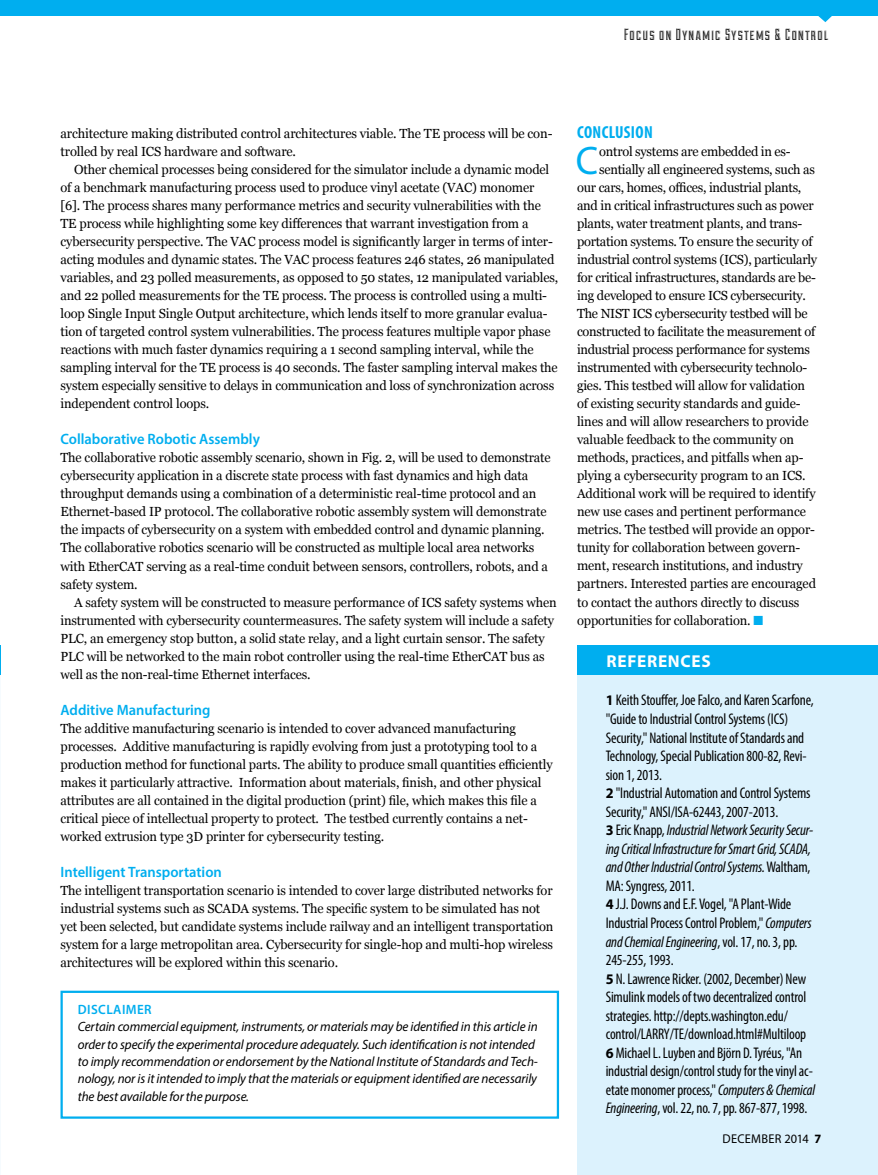
<style>
.page{position:relative;width:878px;height:1175px;background:#fff}
.page>*{position:absolute;margin:0;border:0;box-sizing:border-box;transform-origin:0 0}
.t1{font:39.9px "Myriad Pro";color:#00aeef}
.t2{font:700 condensed 17.4px "Myriad Pro";letter-spacing:.02em;color:#00aeef}
.t3{font:700 17.25px "Myriad Pro";letter-spacing:.04em;color:#fff}
.t4{font:16.5px "Duke";letter-spacing:.065em;color:#000}
.t5{font:condensed 15.45px/18.6px "Myriad Pro";letter-spacing:-.01em;color:#000}
.t6{font:600 15px "Myriad Pro";color:#00aeef}
.t7{font:italic 13.5px/17.4px "Myriad Pro";letter-spacing:-.01em;color:#000}
.t8{font:600 13.5px "Myriad Pro";letter-spacing:.03em;color:#00aeef}
.t9{font:13.2px/18px "Georgia";letter-spacing:-.01em;color:#000}
.t10{font:12.75px "Myriad Pro";letter-spacing:.02em;color:#000}
.s1{color:#00aeef}
.s2{font-weight:700;font-stretch:normal;font-size:14.7px}
.s3{font-style:italic}
.s4{font-weight:700}
</style>
<div class="page">
<div style="left:577px;top:658px;width:301px;height:516px;background:#dcf2fd"></div>
<div style="left:60px;top:990px;width:499px;height:128px;border:2px solid #00aeef"></div>
<div style="left:0;top:0;width:878px;height:15px;background:#00aeef"></div>
<svg style="left:816px;top:15px;width:17px;height:7px"></svg>
<svg style="left:0;top:645px;width:1px;height:29px"></svg>
<div style="left:577px;top:645px;width:301px;height:29px;background:#00aeef"></div>
<p class="t4" style="left:624px;top:24px;width:206px">Focus on Dynamic Systems &amp; Control</p>
<p class="t9" style="left:60px;top:124px;width:493px">architecture making distributed control architectures viable. The TE process will be con&shy;trolled by real ICS hardware and software.</p>
<p class="t9" style="left:60px;top:160px;width:499px;text-indent:14px">Other chemical processes being considered for the simulator include a dynamic model of a benchmark manufacturing process used to produce vinyl acetate (VAC) monomer<br>[6]. The process shares many performance metrics and security vulnerabilities with the TE process while highlighting some key differences that warrant investigation from a cybersecurity perspective. The VAC process model is significantly larger in terms of inter&shy;acting modules and dynamic states. The VAC process features 246 states, 26 manipulated variables, and 23 polled measurements, as opposed to 50 states, 12 manipulated variables, and 22 polled measurements for the TE process. The process is controlled using a multi&shy;loop Single Input Single Output architecture, which lends itself to more granular evalua&shy;tion of targeted control system vulnerabilities. The process features multiple vapor phase reactions with much faster dynamics requiring a 1 second sampling interval, while the sampling interval for the TE process is 40 seconds. The faster sampling interval makes the system especially sensitive to delays in communication and loss of synchronization across independent control loops.</p>
<p class="t6" style="left:60px;top:430px;width:201px">Collaborative Robotic Assembly</p>
<p class="t9" style="left:60px;top:448px;width:491px">The collaborative robotic assembly scenario, shown in Fig. 2, will be used to demonstrate cybersecurity application in a discrete state process with fast dynamics and high data throughput demands using a combination of a deterministic real-time protocol and an Ethernet-based IP protocol. The collaborative robotic assembly system will demonstrate the impacts of cybersecurity on a system with embedded control and dynamic planning.<br>The collaborative robotics scenario will be constructed as multiple local area networks with EtherCAT serving as a real-time conduit between sensors, controllers, robots, and a safety system.</p>
<p class="t9" style="left:60px;top:592px;width:498px;text-indent:13px">A safety system will be constructed to measure performance of ICS safety systems when instrumented with cybersecurity countermeasures. The safety system will include a safety PLC, an emergency stop button, a solid state relay, and a light curtain sensor. The safety PLC will be networked to the main robot controller using the real-time EtherCAT bus as well as the non-real-time Ethernet interfaces.</p>
<p class="t6" style="left:60px;top:700px;width:152px">Additive Manufacturing</p>
<p class="t9" style="left:60px;top:718px;width:493px">The additive manufacturing scenario is intended to cover advanced manufacturing processes. Additive manufacturing is rapidly evolving from just a prototyping tool to a production method for functional parts. The ability to produce small quantities efficiently makes it particularly attractive. Information about materials, finish, and other physical attributes are all contained in the digital production (print) file, which makes this file a critical piece of intellectual property to protect. The testbed currently contains a net&shy;worked extrusion type 3D printer for cybersecurity testing.</p>
<p class="t6" style="left:60px;top:862px;width:163px">Intelligent Transportation</p>
<p class="t9" style="left:60px;top:880px;width:494px">The intelligent transportation scenario is intended to cover large distributed networks for industrial systems such as SCADA systems. The specific system to be simulated has not yet been selected, but candidate systems include railway and an intelligent transportation system for a large metropolitan area. Cybersecurity for single-hop and multi-hop wireless architectures will be explored within this scenario.</p>
<p class="t8" style="left:78px;top:1000px;width:75px">DISCLAIMER</p>
<p class="t7" style="left:78px;top:1017px;width:461px">Certain commercial equipment, instruments, or materials may be identified in this article in order to specify the experimental procedure adequately. Such identification is not intended to imply recommendation or endorsement by the National Institute of Standards and Tech&shy;nology, nor is it intended to imply that the materials or equipment identified are necessarily the best available for the purpose.</p>
<h2 class="t2" style="left:577px;top:122px;width:77px">CONCLUSION</h2>
<h1 class="t1" style="left:575px;top:136px;width:24px">C</h1>
<p class="t9" style="left:599px;top:142px;width:193px">ontrol systems are embedded in es-</p>
<p class="t9" style="left:599px;top:160px;width:217px">sentially all engineered systems, such as</p>
<p class="t9" style="left:577px;top:178px;width:226px">our cars, homes, offices, industrial plants,</p>
<p class="t9" style="left:577px;top:196px;width:238px">and in critical infrastructures such as power</p>
<p class="t9" style="left:577px;top:214px;width:227px">plants, water treatment plants, and trans-</p>
<p class="t9" style="left:577px;top:232px;width:237px">portation systems. To ensure the security of</p>
<p class="t9" style="left:577px;top:250px;width:241px">industrial control systems (ICS), particularly</p>
<p class="t9" style="left:577px;top:268px;width:240px">for critical infrastructures, standards are be-</p>
<p class="t9" style="left:577px;top:286px;width:230px">ing developed to ensure ICS cybersecurity.</p>
<p class="t9" style="left:577px;top:304px;width:232px">The NIST ICS cybersecurity testbed will be</p>
<p class="t9" style="left:577px;top:322px;width:240px">constructed to facilitate the measurement of</p>
<p class="t9" style="left:577px;top:340px;width:234px">industrial process performance for systems</p>
<p class="t9" style="left:577px;top:358px;width:231px">instrumented with cybersecurity technolo-</p>
<p class="t9" style="left:577px;top:376px;width:229px">gies. This testbed will allow for validation</p>
<p class="t9" style="left:577px;top:394px;width:225px">of existing security standards and guide-</p>
<p class="t9" style="left:577px;top:412px;width:233px">lines and will allow researchers to provide</p>
<p class="t9" style="left:577px;top:430px;width:218px">valuable feedback to the community on</p>
<p class="t9" style="left:577px;top:448px;width:228px">methods, practices, and pitfalls when ap-</p>
<p class="t9" style="left:577px;top:466px;width:230px">plying a cybersecurity program to an ICS.</p>
<p class="t9" style="left:577px;top:484px;width:240px">Additional work will be required to identify</p>
<p class="t9" style="left:577px;top:502px;width:230px">new use cases and pertinent performance</p>
<p class="t9" style="left:577px;top:520px;width:239px">metrics. The testbed will provide an oppor-</p>
<p class="t9" style="left:577px;top:538px;width:225px">tunity for collaboration between govern-</p>
<p class="t9" style="left:577px;top:556px;width:227px">ment, research institutions, and industry</p>
<p class="t9" style="left:577px;top:574px;width:240px">partners. Interested parties are encouraged</p>
<p class="t9" style="left:577px;top:592px;width:224px">to contact the authors directly to discuss</p>
<p class="t9" style="left:577px;top:610px;width:188px">opportunities for collaboration. <span class="s1">■</span></p>
<h3 class="t3" style="left:606px;top:650px;width:106px">REFERENCES</h3>
<p class="t5" style="left:605px;top:691px;width:211px"><span class="s2">1</span> Keith Stouffer, Joe Falco, and Karen Scarfone, "Guide to Industrial Control Systems (ICS)<br>Security," National Institute of Standards and Technology, Special Publication 800-82, Revi&shy;sion 1, 2013.<br><span class="s2">2</span> "Industrial Automation and Control Systems Security," ANSI/ISA-62443, 2007-2013.<br><span class="s2">3</span> Eric Knapp, <span class="s3">Industrial Network Security Secur&shy;ing Critical Infrastructure for Smart Grid, SCADA, and Other Industrial Control Systems.</span> Waltham, MA: Syngress, 2011.<br><span class="s2">4</span> J.J. Downs and E.F. Vogel, "A Plant-Wide Industrial Process Control Problem," <span class="s3">Computers and Chemical Engineering</span>, vol. 17, no. 3, pp.<br>245-255, 1993.<br><span class="s2">5</span> N. Lawrence Ricker. (2002, December) New Simulink models of two decentralized control strategies. http://depts.washington.edu/ control/LARRY/TE/download.html#Multiloop <span class="s2">6</span> Michael L. Luyben and Björn D. Tyréus, "An industrial design/control study for the vinyl ac&shy;etate monomer process," <span class="s3">Computers &amp; Chemical Engineering</span>, vol. 22, no. 7, pp. 867-877, 1998.</p>
<p class="t10" style="left:722px;top:1130px;width:100px">DECEMBER 2014 <span class="s4">7</span></p>
</div>
